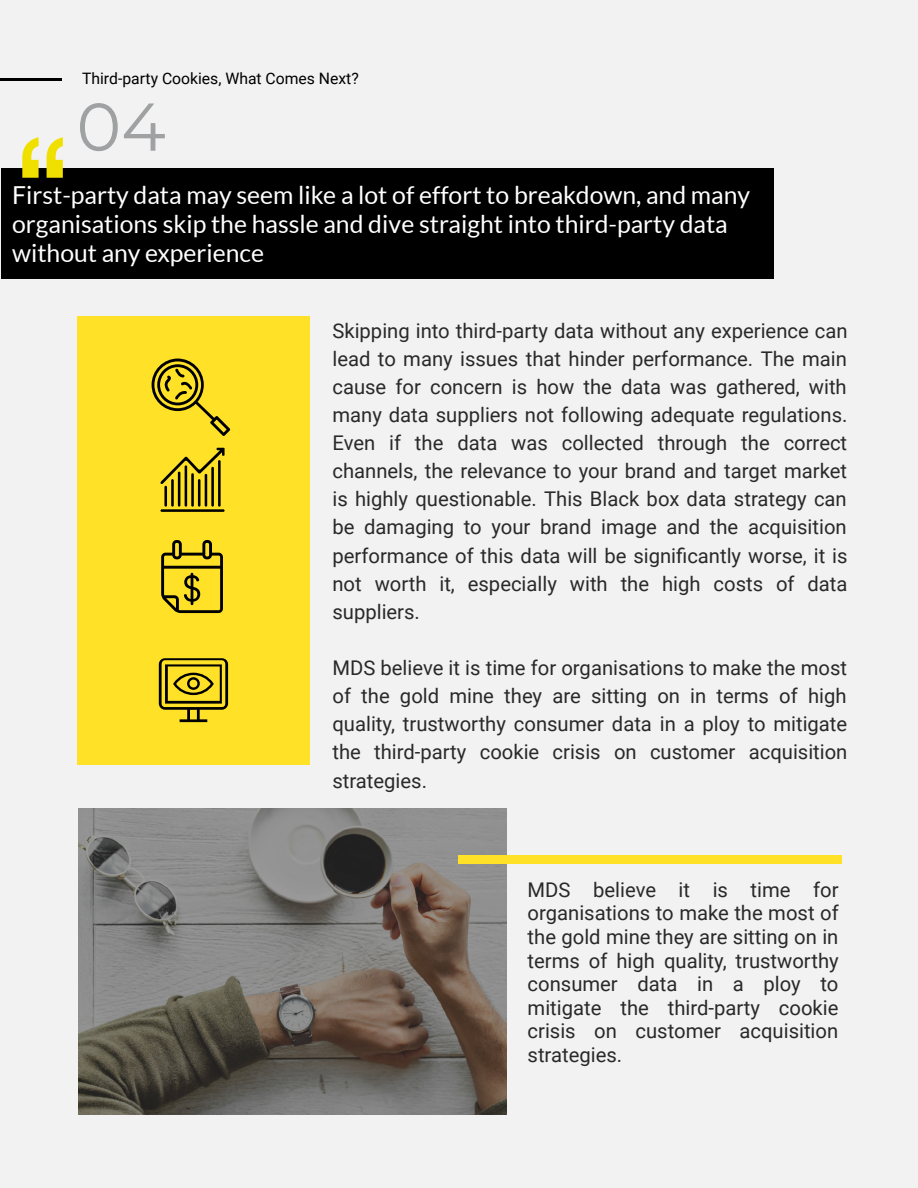
<style>
.page{position:relative;width:918px;height:1188px;background:#f2f2f2}
.page>*{position:absolute;margin:0;border:0;box-sizing:border-box;transform-origin:0 0}
.t1{font:67.5px "Montserrat";color:#a0a1a3}
.t2{font:24.75px/29.2px "Lato";color:#fff}
.t3{font:20.25px/28.2px "Roboto";color:#292929;text-align:justify}
.t4{font:15.75px "Roboto";color:#000}
</style>
<div class="page">
<hr style="left:0;top:79px;width:62px;height:2px;background:#000">
<img style="left:78px;top:809px;width:429px;height:306px">
<div style="left:458px;top:855px;width:334px;height:9px;background:#ffe227"></div>
<div style="left:792px;top:855px;width:50px;height:9px;background:#ffe227"></div>
<div style="left:1px;top:169px;width:773px;height:110px;background:#000"></div>
<svg style="left:22px;top:137px;width:41px;height:41px"></svg>
<div style="left:77px;top:316px;width:233px;height:449px;background:#ffe227"></div>
<svg style="left:161px;top:540px;width:62px;height:73px"></svg>
<svg style="left:159px;top:658px;width:69px;height:64px"></svg>
<svg style="left:160px;top:448px;width:65px;height:64px"></svg>
<svg style="left:152px;top:359px;width:78px;height:77px"></svg>
<p class="t4" style="left:82px;top:70px;width:278px">Third-party Cookies, What Comes Next?</p>
<h1 class="t1" style="left:76px;top:85px;width:91px">04</h1>
<p class="t2" style="left:12px;top:180px;width:739px">First-party data may seem like a lot of effort to breakdown, and many organisations skip the hassle and dive straight into third-party data without any experience</p>
<p class="t3" style="left:332px;top:316px;width:517px">Skipping into third-party data without any experience can lead to many issues that hinder performance. The main cause for concern is how the data was gathered, with many data suppliers not following adequate regulations.<br>Even if the data was collected through the correct channels, the relevance to your brand and target market is highly questionable. This Black box data strategy can be damaging to your brand image and the acquisition performance of this data will be significantly worse, it is not worth it, especially with the high costs of data suppliers.</p>
<p class="t3" style="left:332px;top:654px;width:517px">MDS believe it is time for organisations to make the most of the gold mine they are sitting on in terms of high quality, trustworthy consumer data in a ploy to mitigate the third-party cookie crisis on customer acquisition strategies.</p>
<p class="t3" style="left:528px;top:878px;width:313px;line-height:23.7px">MDS believe it is time for organisations to make the most of the gold mine they are sitting on in terms of high quality, trustworthy consumer data in a ploy to mitigate the third-party cookie crisis on customer acquisition strategies.</p>
</div>
